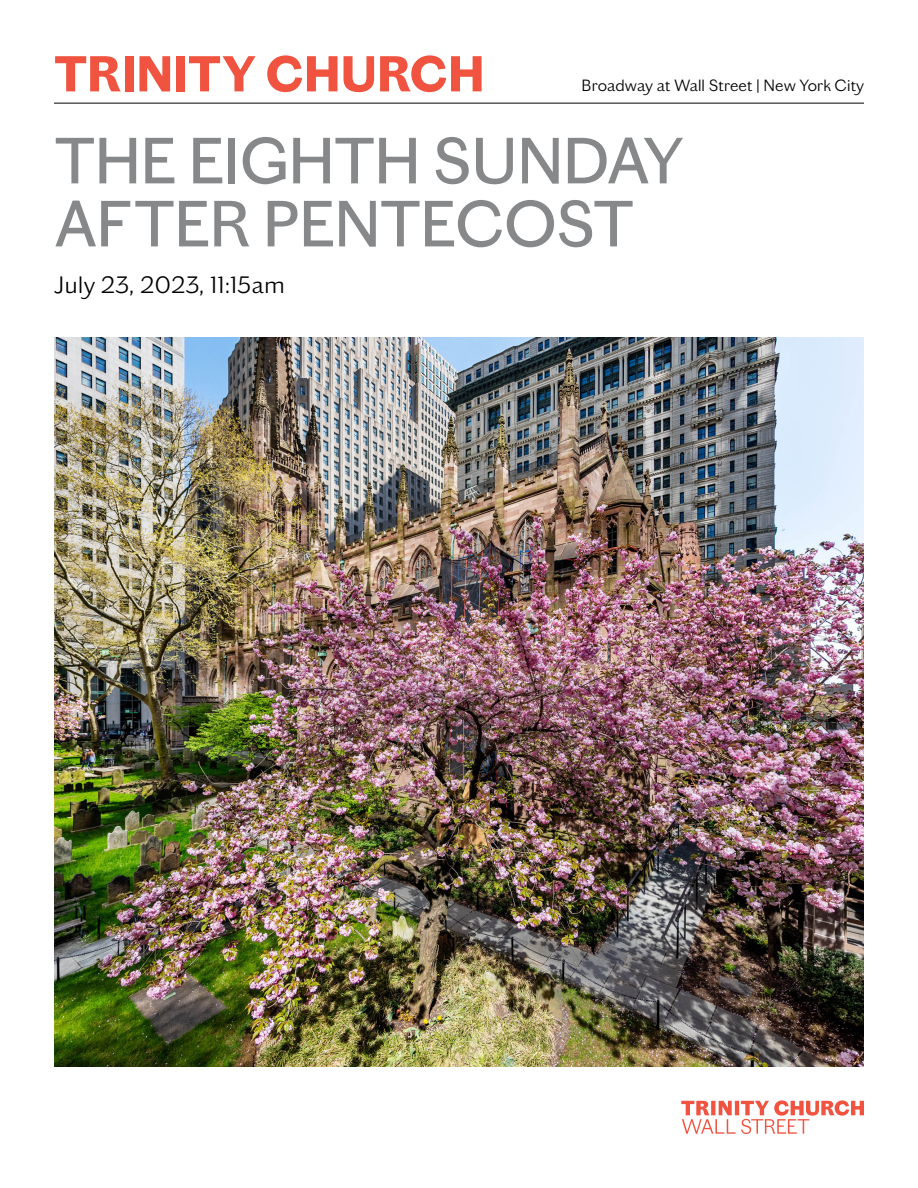
<style>
.page{position:relative;width:918px;height:1188px;background:#fff}
.page>*{position:absolute;margin:0;border:0;box-sizing:border-box;transform-origin:0 0}
.t1{font:66px/63px "Chiswick TWS Grotesque";letter-spacing:-.01em;color:#86888a}
.t2{font:700 51px "Chiswick TWS Grotesque";letter-spacing:.005em;color:#f0533f}
.t3{font:300 24px "Chiswick TWS Grotesque";letter-spacing:.03em;color:#000}
.t4{font:300 16.5px "Chiswick TWS Grotesque";letter-spacing:.01em;color:#000}
</style>
<div class="page">
<hr style="left:54px;top:103px;width:810px;height:1px;background:#000">
<svg style="left:681px;top:1100px;width:183px;height:34px"></svg>
<img style="left:54px;top:338px;width:810px;height:728px">
<h2 class="t2" style="left:54px;top:34px;width:432px">TRINITY CHURCH</h2>
<p class="t4" style="left:582px;top:74px;width:284px">Broadway at Wall Street | New York City</p>
<h1 class="t1" style="left:54px;top:124px;width:630px">THE EIGHTH SUNDAY<br>AFTER PENTECOST</h1>
<h3 class="t3" style="left:54px;top:267px;width:232px">July 23, 2023, 11:15am</h3>
</div>
